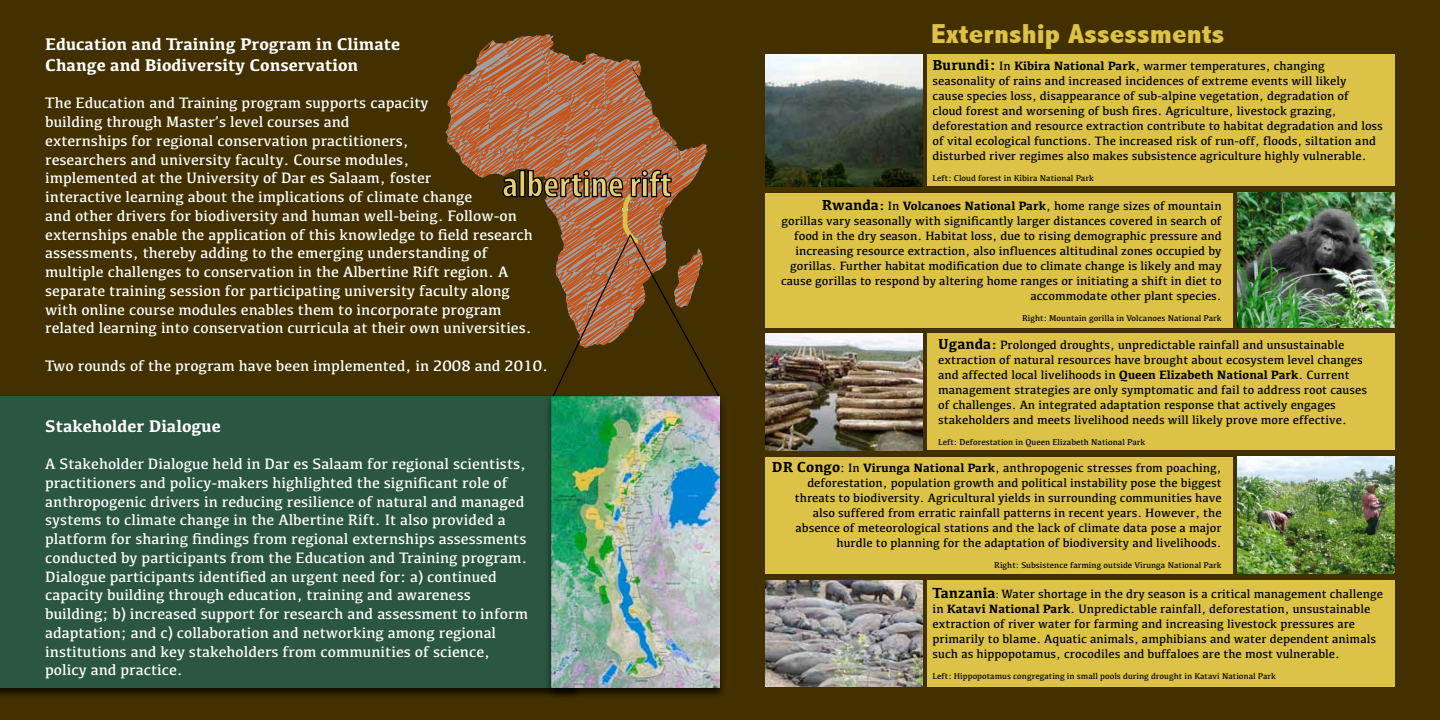
<style>
.page{position:relative;width:1440px;height:720px;background:#fff}
.page>*{position:absolute;margin:0;border:0;box-sizing:border-box;transform-origin:0 0}
.t1{font:800 condensed 27.5px "Abadi";color:#dcc347;scale:1.14 1}
.t2{font:700 17.5px/21px "Kefa";color:#fff}
.t3{font:15.62px/18.8px "Kefa";color:#fff}
.t4{font:12.5px/15px "Kefa";color:#000}
.t5{font:8.75px "Kefa";color:#000}
.s1{font-weight:700;font-size:15px}
.s2{font-weight:700}
.s3{font-family:"Minion Pro"}
</style>
<div class="page">
<div style="left:0;top:0;width:719px;height:720px;background:#423000"></div>
<div style="left:0;top:394px;width:583px;height:305px;background:#000;opacity:.75"></div>
<div style="left:0;top:396px;width:576px;height:292px;background:#2b5641"></div>
<div style="left:682px;top:0;width:758px;height:720px;background:#423000"></div>
<div style="left:927px;top:54px;width:468px;height:132px;background:#dcc347"></div>
<div style="left:765px;top:193px;width:468px;height:135px;background:#dcc347"></div>
<div style="left:927px;top:580px;width:468px;height:107px;background:#dcc347"></div>
<div style="left:927px;top:334px;width:468px;height:116px;background:#dcc347"></div>
<div style="left:765px;top:457px;width:468px;height:116px;background:#dcc347"></div>
<svg style="left:445px;top:34px;width:273px;height:362px"></svg>
<div style="left:544px;top:394px;width:183px;height:305px;background:#000;opacity:.75"></div>
<img style="left:551px;top:396px;width:169px;height:292px">
<img style="left:765px;top:334px;width:157px;height:116px">
<img style="left:765px;top:580px;width:157px;height:107px">
<img style="left:765px;top:54px;width:157px;height:132px">
<img style="left:1238px;top:457px;width:157px;height:116px">
<img style="left:1237px;top:193px;width:158px;height:135px">
<h2 class="t2" style="left:45px;top:32px;width:356px">Education and Training Program in Climate<br>Change and Biodiversity Conservation</h2>
<p class="t3" style="left:45px;top:93px;width:489px">The Education and Training program supports capacity<br>building through Master’s level courses and<br>externships for regional conservation practitioners,<br>researchers and university faculty. Course modules,<br>implemented at the University of Dar es Salaam, foster<br>interactive learning about the implications of climate change<br>and other drivers for biodiversity and human well-being. Follow-on externships enable the application of this knowledge to field research assessments, thereby adding to the emerging understanding of multiple challenges to conservation in the Albertine Rift region. A separate training session for participating university faculty along with online course modules enables them to incorporate program related learning into conservation curricula at their own universities.</p>
<p class="t3" style="left:45px;top:356px;width:504px">Two rounds of the program have been implemented, in 2008 and 2010.</p>
<h2 class="t2" style="left:45px;top:414px;width:177px">Stakeholder Dialogue</h2>
<p class="t3" style="left:45px;top:454px;width:484px">A Stakeholder Dialogue held in Dar es Salaam for regional scientists, practitioners and policy-makers highlighted the significant role of anthropogenic drivers in reducing resilience of natural and managed systems to climate change in the Albertine Rift. It also provided a platform for sharing findings from regional externships assessments conducted by participants from the Education and Training program.<br>Dialogue participants identified an urgent need for: a) continued capacity building through education, training and awareness building; b) increased support for research and assessment to inform adaptation; and c) collaboration and networking among regional institutions and key stakeholders from communities of science, policy and practice.</p>
<h1 class="t1" style="left:931px;top:18px;width:259px">Externship Assessments</h1>
<p class="t4" style="left:933px;top:58px;width:452px"><span class="s1">Burundi:</span> In <span class="s2">Kibira National Park</span>, warmer temperatures, changing seasonality of rains and increased incidences of extreme events will likely<br>cause species loss, disappearance of sub-alpine vegetation, degradation of<br>cloud forest and worsening of bush fires. Agriculture, livestock grazing, deforestation and resource extraction contribute to habitat degradation and loss of vital ecological functions. The increased risk of run-off, floods, siltation and disturbed river regimes also makes subsistence agriculture highly vulnerable.</p>
<p class="t5" style="left:933px;top:172px;width:163px">Left: Cloud forest in Kibira National Park</p>
<p class="t4" style="left:781px;top:198px;width:442px;text-align:right"><span class="s1">Rwanda</span><span class="s2">:</span> In <span class="s2">Volcanoes National Park</span>, home range sizes of mountain gorillas vary seasonally with significantly larger distances covered in search of food in the dry season. Habitat loss, due to rising demographic pressure and increasing resource extraction, also influences altitudinal zones occupied by gorillas. Further habitat modification due to climate change is likely and may cause gorillas to respond by altering home ranges or initiating a shift in diet to accommodate other plant species.</p>
<p class="t5" style="left:1022px;top:313px;width:201px">Right: Mountain gorilla in Volcanoes National Park</p>
<p class="t4" style="left:938px;top:337px;width:430px"><span class="s1">Uganda</span><span class="s2">:</span> Prolonged droughts, unpredictable rainfall and unsustainable extraction of natural resources have brought about ecosystem level changes and affected local livelihoods in <span class="s2">Queen Elizabeth National Park</span>. Current management strategies are only symptomatic and fail to address root causes of challenges. An integrated adaptation response that actively engages stakeholders and meets livelihood needs will likely prove more effective.</p>
<p class="t5" style="left:938px;top:437px;width:209px">Left: Deforestation in Queen Elizabeth National Park</p>
<p class="t4" style="left:772px;top:460px;width:451px;text-align:right"><span class="s1">DR Congo</span>: In <span class="s2">Virunga National Park</span>, anthropogenic stresses from poaching, deforestation, population growth and political instability pose the biggest threats to biodiversity. Agricultural yields in surrounding communities have also suffered from erratic rainfall patterns in recent years. However, the absence of meteorological stations and the lack of climate data pose a major hurdle to planning for the adaptation of biodiversity and livelihoods.</p>
<p class="t5" style="left:994px;top:560px;width:229px">Right: Subsistence farming outside Virunga National Park</p>
<p class="t4" style="left:933px;top:586px;width:452px"><span class="s1">Tanzania</span><span class="s3">:</span> Water shortage in the dry season is a critical management challenge in <span class="s2">Katavi National Park</span>. Unpredictable rainfall, deforestation, unsustainable extraction of river water for farming and increasing livestock pressures are primarily to blame. Aquatic animals, amphibians and water dependent animals such as hippopotamus, crocodiles and buffaloes are the most vulnerable.</p>
<p class="t5" style="left:933px;top:671px;width:345px">Left: Hippopotamus congregating in small pools during drought in Katavi National Park</p>
</div>
